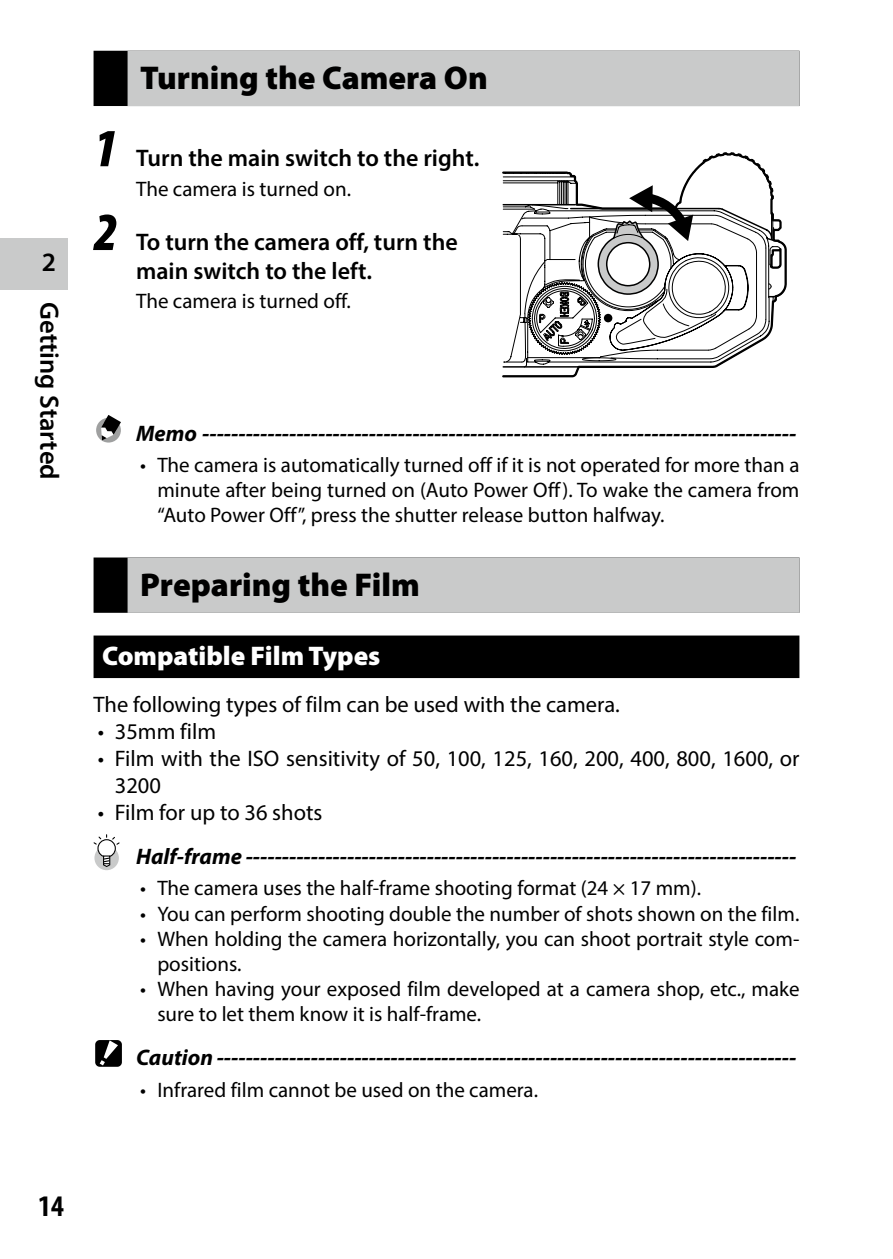
<style>
.page{position:relative;width:893px;height:1259px;background:#fff}
.page>*{position:absolute;margin:0;border:0;box-sizing:border-box;transform-origin:0 0}
.t1{font:italic 900 condensed 54px "Myriad Pro";color:#000}
.t2{font:900 33px "Myriad Pro";color:#000}
.t3{font:700 condensed 30px "Myriad Pro";color:#000}
.t4{font:900 27px "Myriad Pro";color:#fff}
.t5{font:600 26.7px "Myriad Pro";color:#000}
.t6{font:600 24px/28.8px "Myriad Pro";color:#000}
.t7{font:italic 700 22.5px "Myriad Pro";color:#000}
.t8{font:22.5px/27px "Myriad Pro";color:#000}
.t9{font:21px/25.2px "Myriad Pro";color:#000}
</style>
<div class="page">
<div style="left:0;top:238px;width:68px;height:51px;background:#c9caca"></div>
<div style="left:94px;top:51px;width:705px;height:55px;background:#000"></div>
<div style="left:128px;top:51px;width:671px;height:55px;background:#c9caca"></div>
<div style="left:94px;top:557px;width:705px;height:56px;background:#000"></div>
<div style="left:128px;top:557px;width:671px;height:56px;background:#c9caca"></div>
<div style="left:94px;top:635px;width:705px;height:43px;background:#000"></div>
<div style="left:96px;top:418px;width:25px;height:24px;background:#9fa0a0;border-radius:50%"></div>
<svg style="left:101px;top:415px;width:20px;height:25px"></svg>
<div style="left:94px;top:845px;width:25px;height:25px;background:#c9caca;border-radius:50%"></div>
<div style="left:98px;top:839px;width:17px;height:18px;background:#fff;border-radius:50%"></div>
<div style="left:97px;top:839px;width:19px;height:18px;border:1px solid #000;border-radius:50%"></div>
<svg style="left:94px;top:834px;width:26px;height:11px"></svg>
<svg style="left:102px;top:855px;width:9px;height:12px"></svg>
<div style="left:95px;top:1040px;width:27px;height:26px;background:#000;border-radius:5px"></div>
<svg style="left:100px;top:1040px;width:18px;height:25px"></svg>
<svg style="left:502px;top:152px;width:284px;height:225px"></svg>
<p class="t5" style="left:42px;top:245px;width:16px">2</p>
<p class="t5" style="left:66px;top:302px;width:179px;rotate:90deg">Getting Started</p>
<h1 class="t1" style="left:94px;top:119px;width:26px">1</h1>
<h1 class="t1" style="left:94px;top:203px;width:26px">2</h1>
<h2 class="t2" style="left:140px;top:59px;width:349px">Turning the Camera On</h2>
<p class="t6" style="left:136px;top:143px;width:345px">Turn the main switch to the right.</p>
<p class="t9" style="left:136px;top:176px;width:216px">The camera is turned on.</p>
<p class="t6" style="left:136px;top:227px;width:323px">To turn the camera off, turn the main switch to the left.</p>
<p class="t9" style="left:136px;top:288px;width:216px">The camera is turned off.</p>
<p class="t7" style="left:136px;top:418px;width:662px">Memo ----------------------------------------------------------------------------------</p>
<p class="t9" style="left:157px;top:452px;width:644px;text-align:justify;text-indent:-17px">• The camera is automatically turned off if it is not operated for more than a minute after being turned on (Auto Power Off). To wake the camera from “Auto Power Off”, press the shutter release button halfway.</p>
<h2 class="t2" style="left:140px;top:566px;width:281px">Preparing the Film</h2>
<p class="t4" style="left:102px;top:640px;width:280px">Compatible Film Types</p>
<p class="t8" style="left:94px;top:691px;width:528px">The following types of film can be used with the camera.</p>
<p class="t8" style="left:98px;top:718px;width:120px">• 35mm film</p>
<p class="t8" style="left:115px;top:745px;width:686px;text-indent:-17px">• Film with the ISO sensitivity of 50, 100, 125, 160, 200, 400, 800, 1600, or<br>3200</p>
<p class="t8" style="left:98px;top:799px;width:226px">• Film for up to 36 shots</p>
<p class="t7" style="left:136px;top:842px;width:662px">Half-frame ----------------------------------------------------------------------------</p>
<p class="t9" style="left:140px;top:875px;width:562px">• The camera uses the half-frame shooting format (24 × 17 mm).</p>
<p class="t9" style="left:140px;top:900px;width:660px">• You can perform shooting double the number of shots shown on the film.</p>
<p class="t9" style="left:157px;top:925px;width:644px;text-indent:-17px">• When holding the camera horizontally, you can shoot portrait style com&shy;positions.</p>
<p class="t9" style="left:157px;top:976px;width:644px;text-indent:-17px">• When having your exposed film developed at a camera shop, etc., make sure to let them know it is half-frame.</p>
<p class="t7" style="left:136px;top:1043px;width:662px">Caution --------------------------------------------------------------------------------</p>
<p class="t9" style="left:140px;top:1076px;width:399px">• Infrared film cannot be used on the camera.</p>
<h3 class="t3" style="left:38px;top:1187px;width:27px">14</h3>
</div>
